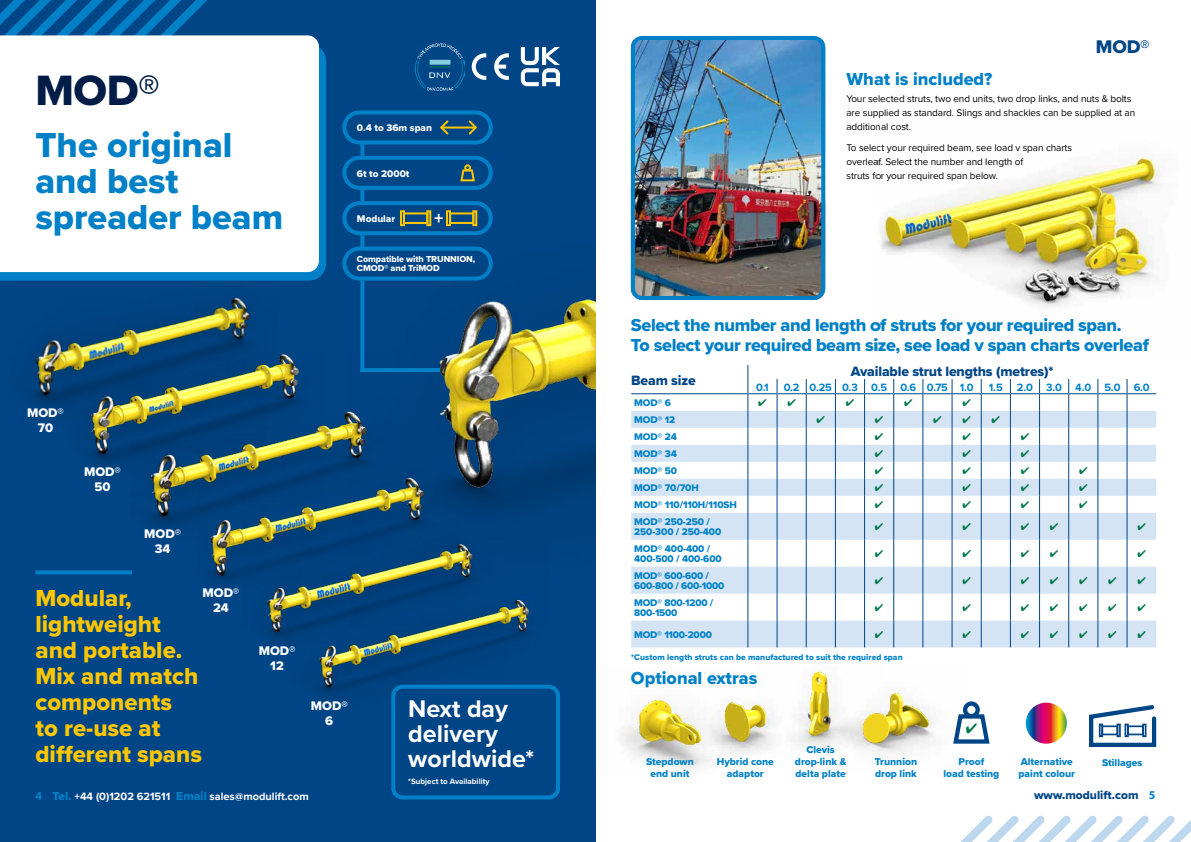
<style>
.page{position:relative;width:1191px;height:842px;background:#fff}
.page>*{position:absolute;margin:0;border:0;box-sizing:border-box;transform-origin:0 0}
.t1{font:44px "Proxima Nova Extrabld";color:#001c47}
.t2{font:36px/36px "Proxima Nova Extrabld";color:#0081c7}
.t3{font:700 25px/25px "Proxima Nova";color:#fff}
.t4{font:24px/26px "Proxima Nova Extrabld";color:#fdc600}
.t5{font:19px "Proxima Nova Extrabld";color:#004687}
.t6{font:18px/20px "Proxima Nova Extrabld";letter-spacing:-.02em;color:#0081c7}
.t7{font:18px "Proxima Nova Extrabld";color:#0081c7}
.t8{font:14px "Proxima Nova Extrabld";letter-spacing:-.01em;color:#004687}
.t9{font:12.9px/15.1px "Proxima Nova Extrabld";color:#fff;text-align:center}
.t10{font:12px "Proxima Nova Extrabld";color:#004687}
.t11{font:700 11px "Proxima Nova";color:#0081c7}
.t12{font:700 11px "Proxima Nova";color:#fff}
.t13{font:10.3px/12px "Proxima Nova Extrabld";color:#0081c7;text-align:center}
.t14{font:10px/14px "Proxima Nova";letter-spacing:-.01em;color:#000}
.t15{font:10px/10px "Proxima Nova Extrabld";letter-spacing:-.01em;color:#0081c7}
.t16{font:10px "Proxima Nova Extrabld";color:#fff}
.t17{font:9px/9px "Proxima Nova Extrabld";letter-spacing:-.01em;color:#fff}
.t18{font:8.5px "Proxima Nova Extrabld";letter-spacing:.005em;color:#0081c7}
.t19{font:700 8px "Proxima Nova";color:#fff}
.s1{font-family:"Myriad Pro";font-size:12px;color:#0081c7}
.s2{font-family:"Proxima Nova Extrabld";font-weight:400;font-size:12px;color:#0081c7}
.s3{font-family:"Myriad Pro";font-weight:700;color:#0081c7}
</style>
<div class="page">
<div style="left:0;top:0;width:595px;height:842px;background:#004687"></div>
<img style="left:265px;top:626px;width:23px;height:14px">
<img style="left:208px;top:554px;width:80px;height:72px">
<img style="left:148px;top:411px;width:201px;height:143px">
<img style="left:92px;top:354px;width:232px;height:143px">
<img style="left:288px;top:537px;width:261px;height:158px">
<img style="left:27px;top:297px;width:257px;height:162px">
<img style="left:349px;top:43px;width:211px;height:583px">
<img style="left:620px;top:712px;width:91px;height:56px">
<img style="left:703px;top:698px;width:52px;height:60px">
<img style="left:755px;top:669px;width:71px;height:82px">
<img style="left:826px;top:673px;width:139px;height:81px">
<svg style="left:0;top:0;width:207px;height:35px"></svg>
<div style="left:342px;top:110px;width:151px;height:34px;border:4px solid #0081c7;border-radius:15px"></div>
<svg style="left:438px;top:119px;width:12px;height:17px"></svg>
<svg style="left:467px;top:119px;width:11px;height:17px"></svg>
<hr style="left:441px;top:127px;width:34px;height:2px;background:#fdc600">
<div style="left:342px;top:247px;width:151px;height:34px;border:4px solid #0081c7;border-radius:15px"></div>
<div style="left:342px;top:156px;width:151px;height:34px;border:4px solid #0081c7;border-radius:15px"></div>
<svg style="left:459px;top:168px;width:17px;height:14px"></svg>
<div style="left:464px;top:164px;width:7px;height:7px;border:2px solid #fdc600;border-radius:50%"></div>
<div style="left:342px;top:201px;width:151px;height:34px;border:4px solid #0081c7;border-radius:15px"></div>
<div style="left:403px;top:212px;width:25px;height:12px;border:2px solid #fdc600"></div>
<div style="left:400px;top:210px;width:5px;height:16px;border:2px solid #fdc600"></div>
<div style="left:426px;top:210px;width:5px;height:16px;border:2px solid #fdc600"></div>
<div style="left:449px;top:212px;width:25px;height:12px;border:2px solid #fdc600"></div>
<div style="left:446px;top:210px;width:5px;height:16px;border:2px solid #fdc600"></div>
<div style="left:472px;top:210px;width:5px;height:16px;border:2px solid #fdc600"></div>
<svg style="left:434px;top:214px;width:9px;height:9px"></svg>
<svg style="left:360px;top:142px;width:4px;height:14px"></svg>
<svg style="left:360px;top:187px;width:4px;height:14px"></svg>
<svg style="left:360px;top:233px;width:4px;height:14px"></svg>
<svg style="left:360px;top:281px;width:4px;height:7px"></svg>
<svg style="left:35px;top:570px;width:97px;height:4px"></svg>
<svg style="left:0;top:47px;width:326px;height:234px;background:#017ec3"></svg>
<div style="left:0;top:35px;width:319px;height:237px;background:#fff"></div>
<svg style="left:595px;top:808px;width:596px;height:34px"></svg>
<svg style="left:631px;top:411px;width:495px;height:236px;fill:#d4e4f4"></svg>
<hr style="left:631px;top:393px;width:117px;height:1px;background:#004687">
<hr style="left:893px;top:393px;width:30px;height:1px;background:#004687">
<hr style="left:1097px;top:393px;width:30px;height:1px;background:#004687">
<img style="left:636px;top:41px;width:184px;height:254px">
<div style="left:631px;top:36px;width:194px;height:264px;border:4px solid #0081c7;border-radius:9px"></div>
<div style="left:391px;top:685px;width:169px;height:114px;border:4px solid #0081c7;border-radius:9px"></div>
<svg style="left:494px;top:53px;width:15px;height:27px"></svg>
<svg style="left:472px;top:53px;width:14px;height:27px"></svg>
<svg style="left:521px;top:47px;width:39px;height:39px"></svg>
<img style="left:640px;top:700px;width:60px;height:44px">
<img style="left:725px;top:703px;width:40px;height:38px">
<img style="left:808px;top:672px;width:25px;height:63px">
<img style="left:863px;top:693px;width:65px;height:49px">
<div style="left:963px;top:701px;width:16px;height:17px;border:4px solid #004687;border-radius:50%"></div>
<svg style="left:950px;top:711px;width:40px;height:35px"></svg>
<svg style="left:1025px;top:703px;width:41px;height:41px"></svg>
<svg style="left:1089px;top:705px;width:68px;height:42px"></svg>
<div style="left:1101px;top:725px;width:17px;height:10px;border:2px solid #004687"></div>
<div style="left:1098px;top:724px;width:5px;height:13px;border:2px solid #004687"></div>
<div style="left:1116px;top:724px;width:4px;height:13px;border:2px solid #004687"></div>
<div style="left:1127px;top:725px;width:17px;height:10px;border:2px solid #004687"></div>
<div style="left:1124px;top:724px;width:4px;height:13px;border:2px solid #004687"></div>
<div style="left:1142px;top:724px;width:4px;height:13px;border:2px solid #004687"></div>
<img style="left:349px;top:288px;width:246px;height:243px">
<img style="left:415px;top:44px;width:50px;height:46px">
<img style="left:877px;top:154px;width:284px;height:153px">
<svg style="left:747px;top:365px;width:147px;height:282px"></svg>
<svg style="left:922px;top:379px;width:194px;height:268px"></svg>
<svg style="left:1126px;top:379px;width:30px;height:268px"></svg>
<h1 class="t1" style="left:35px;top:57px;width:126px">MOD®</h1>
<h2 class="t2" style="left:35px;top:127px;width:249px">The original and best spreader beam</h2>
<p class="t16" style="left:357px;top:120px;width:77px">0.4 to 36m span</p>
<p class="t16" style="left:357px;top:166px;width:54px">6t to 2000t</p>
<p class="t16" style="left:357px;top:211px;width:40px">Modular</p>
<p class="t17" style="left:357px;top:255px;width:120px">Compatible with TRUNNION,<br>CMOD® and TriMOD</p>
<p class="t9" style="left:27px;top:405px;width:38px">MOD®<br>70</p>
<p class="t9" style="left:84px;top:464px;width:38px">MOD®<br>50</p>
<p class="t9" style="left:144px;top:525px;width:38px">MOD®<br>34</p>
<p class="t9" style="left:202px;top:585px;width:38px">MOD®<br>24</p>
<h3 class="t4" style="left:35px;top:584px;width:168px">Modular, lightweight and portable.<br>Mix and match components<br>to re-use at different spans</h3>
<p class="t9" style="left:259px;top:643px;width:38px">MOD®<br>12</p>
<p class="t9" style="left:311px;top:697px;width:38px">MOD®<br>6</p>
<h3 class="t3" style="left:408px;top:696px;width:127px">Next day delivery worldwide*</h3>
<p class="t19" style="left:408px;top:775px;width:83px">*Subject to Availability</p>
<h3 class="t5" style="left:1095px;top:32px;width:55px">MOD®</h3>
<h3 class="t7" style="left:846px;top:65px;width:147px">What is included?</h3>
<p class="t14" style="left:846px;top:91px;width:290px">Your selected struts, two end units, two drop links, and nuts &amp; bolts are supplied as standard. Slings and shackles can be supplied at an additional cost.</p>
<p class="t14" style="left:846px;top:140px;width:227px">To select your required beam, see load v span charts overleaf. Select the number and length of<br>struts for your required span below.</p>
<h3 class="t6" style="left:631px;top:315px;width:519px">Select the number and length of struts for your required span.<br>To select your required beam size, see load v span charts overleaf</h3>
<h3 class="t8" style="left:631px;top:370px;width:66px">Beam size</h3>
<h3 class="t8" style="left:850px;top:361px;width:204px">Available strut lengths (metres)*</h3>
<p class="t11" style="left:756px;top:379px;width:14px">0.1</p>
<p class="t11" style="left:783px;top:379px;width:191px">0.2 0.25 0.3 0.5 0.6 0.75 1.0</p>
<p class="t11" style="left:989px;top:379px;width:15px">1.5</p>
<p class="t11" style="left:1017px;top:379px;width:134px">2.0 3.0 4.0 5.0 6.0</p>
<p class="t15" style="left:634px;top:398px;width:38px">MOD® 6</p>
<p class="t15" style="left:634px;top:415px;width:43px">MOD® 12</p>
<p class="t15" style="left:634px;top:432px;width:44px">MOD® 24</p>
<p class="t15" style="left:634px;top:449px;width:44px">MOD® 34</p>
<p class="t15" style="left:634px;top:466px;width:44px">MOD® 50</p>
<p class="t15" style="left:634px;top:483px;width:66px">MOD® 70/70H</p>
<p class="t15" style="left:634px;top:500px;width:104px">MOD® 110/110H/110SH</p>
<p class="t15" style="left:634px;top:517px;width:89px">MOD® 250-250 /<br>250-300 / 250-400</p>
<p class="t15" style="left:634px;top:544px;width:89px">MOD® 400-400 /<br>400-500 / 400-600</p>
<p class="t15" style="left:634px;top:571px;width:92px">MOD® 600-600 /<br>600-800 / 600-1000</p>
<p class="t15" style="left:634px;top:598px;width:81px">MOD® 800-1200 /<br>800-1500</p>
<p class="t15" style="left:634px;top:629px;width:79px">MOD® 1100-2000</p>
<p class="t18" style="left:631px;top:651px;width:273px">*Custom length struts can be manufactured to suit the required span</p>
<h3 class="t7" style="left:631px;top:665px;width:128px">Optional extras</h3>
<p class="t13" style="left:646px;top:756px;width:49px">Stepdown end unit</p>
<p class="t13" style="left:717px;top:756px;width:59px">Hybrid cone adaptor</p>
<p class="t13" style="left:795px;top:744px;width:53px">Clevis drop-link &amp; delta plate</p>
<p class="t13" style="left:875px;top:756px;width:44px;text-align:left">Trunnion drop link</p>
<p class="t13" style="left:943px;top:756px;width:57px">Proof<br>load testing</p>
<p class="t13" style="left:1018px;top:756px;width:58px;text-align:left">Alternative paint colour</p>
<p class="t13" style="left:1102px;top:756px;width:42px">Stillages</p>
<p class="t12" style="left:35px;top:788px;width:275px"><span class="s1">4</span> <span class="s2">Tel.</span> +44 (0)1202 621511 <span class="s2">Email</span> sales@modulift.com</p>
<p class="t10" style="left:1034px;top:786px;width:123px">www.modulift.com <span class="s3">5</span></p>
</div>
